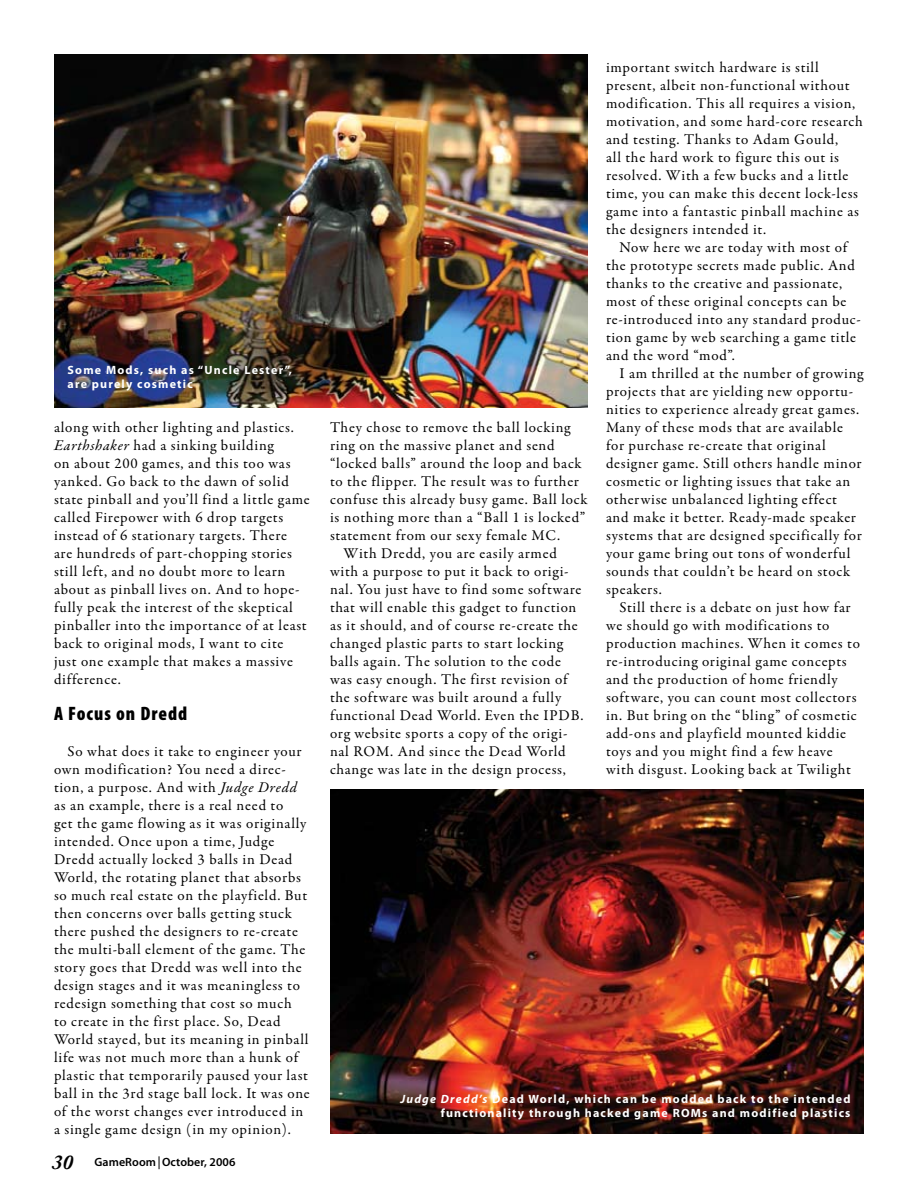
<style>
.page{position:relative;width:918px;height:1188px;background:#fff}
.page>*{position:absolute;margin:0;border:0;box-sizing:border-box;transform-origin:0 0}
.t1{font:900 condensed 19.5px "Myriad Pro";letter-spacing:.05em;color:#000}
.t2{font:15px/18px "Garamond Premr Pro";letter-spacing:.05em;color:#000}
.t3{font:700 12px/14.4px "Myriad Pro";letter-spacing:.1em;color:#fff}
.t4{font:600 12px "Myriad Pro";letter-spacing:.005em;color:#000}
.s1{font-style:italic}
.s2{font-family:"Adobe Caslon Pro";font-weight:700;font-style:italic;font-size:21px}
</style>
<div class="page">
<svg style="left:159px;top:1156px;width:1px;height:13px"></svg>
<img style="left:330px;top:789px;width:534px;height:345px">
<img style="left:54px;top:54px;width:534px;height:354px">
<p class="t3" style="left:68px;top:362px;width:226px">Some Mods, such as “Uncle Lester”, are purely cosmetic</p>
<p class="t2" style="left:54px;top:419px;width:257px">along with other lighting and plastics.<br><span class="s1">Earthshaker</span> had a sinking building<br>on about 200 games, and this too was yanked. Go back to the dawn of solid state pinball and you’ll find a little game called Firepower with 6 drop targets instead of 6 stationary targets. There<br>are hundreds of part-chopping stories still left, and no doubt more to learn about as pinball lives on. And to hope&shy;fully peak the interest of the skeptical pinballer into the importance of at least back to original mods, I want to cite<br>just one example that makes a massive difference.</p>
<h1 class="t1" style="left:54px;top:701px;width:135px">A Focus on Dredd</h1>
<p class="t2" style="left:54px;top:743px;width:257px;text-indent:14px">So what does it take to engineer your own modification? You need a direc&shy;tion, a purpose. And with <span class="s1">Judge Dredd </span>as an example, there is a real need to<br>get the game flowing as it was originally intended. Once upon a time, Judge Dredd actually locked 3 balls in Dead World, the rotating planet that absorbs so much real estate on the playfield. But then concerns over balls getting stuck there pushed the designers to re-create the multi-ball element of the game. The story goes that Dredd was well into the design stages and it was meaningless to redesign something that cost so much<br>to create in the first place. So, Dead World stayed, but its meaning in pinball life was not much more than a hunk of plastic that temporarily paused your last ball in the 3rd stage ball lock. It was one of the worst changes ever introduced in a single game design (in my opinion).</p>
<p class="t4" style="left:52px;top:1155px;width:185px"><span class="s2">30</span> GameRoom October, 2006</p>
<p class="t2" style="left:330px;top:419px;width:242px">They chose to remove the ball locking</p>
<p class="t2" style="left:330px;top:437px;width:226px">ring on the massive planet and send</p>
<p class="t2" style="left:330px;top:455px;width:253px">“locked balls” around the loop and back</p>
<p class="t2" style="left:330px;top:473px;width:250px">to the flipper. The result was to further</p>
<p class="t2" style="left:330px;top:491px;width:259px">confuse this already busy game. Ball lock</p>
<p class="t2" style="left:330px;top:509px;width:257px">is nothing more than a “Ball 1 is locked”</p>
<p class="t2" style="left:330px;top:527px;width:232px">statement from our sexy female MC.</p>
<p class="t2" style="left:344px;top:545px;width:215px">With Dredd, you are easily armed</p>
<p class="t2" style="left:330px;top:563px;width:240px">with a purpose to put it back to origi-</p>
<p class="t2" style="left:330px;top:581px;width:253px">nal. You just have to find some software</p>
<p class="t2" style="left:330px;top:599px;width:248px">that will enable this gadget to function</p>
<p class="t2" style="left:330px;top:617px;width:249px">as it should, and of course re-create the</p>
<p class="t2" style="left:330px;top:635px;width:235px">changed plastic parts to start locking</p>
<p class="t2" style="left:330px;top:653px;width:232px">balls again. The solution to the code</p>
<p class="t2" style="left:330px;top:671px;width:239px">was easy enough. The first revision of</p>
<p class="t2" style="left:330px;top:689px;width:233px">the software was built around a fully</p>
<p class="t2" style="left:330px;top:707px;width:255px">functional Dead World. Even the IPDB.</p>
<p class="t2" style="left:330px;top:725px;width:239px">org website sports a copy of the origi-</p>
<p class="t2" style="left:330px;top:743px;width:237px">nal ROM. And since the Dead World</p>
<p class="t2" style="left:330px;top:761px;width:237px">change was late in the design process,</p>
<p class="t2" style="left:606px;top:59px;width:258px">important switch hardware is still present, albeit non-functional without modification. This all requires a vision, motivation, and some hard-core research and testing. Thanks to Adam Gould,<br>all the hard work to figure this out is resolved. With a few bucks and a little time, you can make this decent lock-less game into a fantastic pinball machine as the designers intended it.</p>
<p class="t2" style="left:606px;top:239px;width:256px;text-indent:14px">Now here we are today with most of the prototype secrets made public. And thanks to the creative and passionate, most of these original concepts can be re-introduced into any standard produc&shy;tion game by web searching a game title and the word “mod”.</p>
<p class="t2" style="left:606px;top:365px;width:259px;text-indent:14px">I am thrilled at the number of growing projects that are yielding new opportu&shy;nities to experience already great games.<br>Many of these mods that are available for purchase re-create that original designer game. Still others handle minor cosmetic or lighting issues that take an otherwise unbalanced lighting effect and make it better. Ready-made speaker systems that are designed specifically for your game bring out tons of wonderful sounds that couldn’t be heard on stock speakers.</p>
<p class="t2" style="left:606px;top:599px;width:255px;text-indent:14px">Still there is a debate on just how far we should go with modifications to production machines. When it comes to re-introducing original game concepts and the production of home friendly software, you can count most collectors in. But bring on the “bling” of cosmetic add-ons and playfield mounted kiddie toys and you might find a few heave with disgust. Looking back at Twilight</p>
<p class="t3" style="left:400px;top:1091px;width:452px;text-align:right"><span class="s1">Judge Dredd’s</span> Dead World, which can be modded back to the intended functionality through hacked game ROMs and modified plastics</p>
</div>
